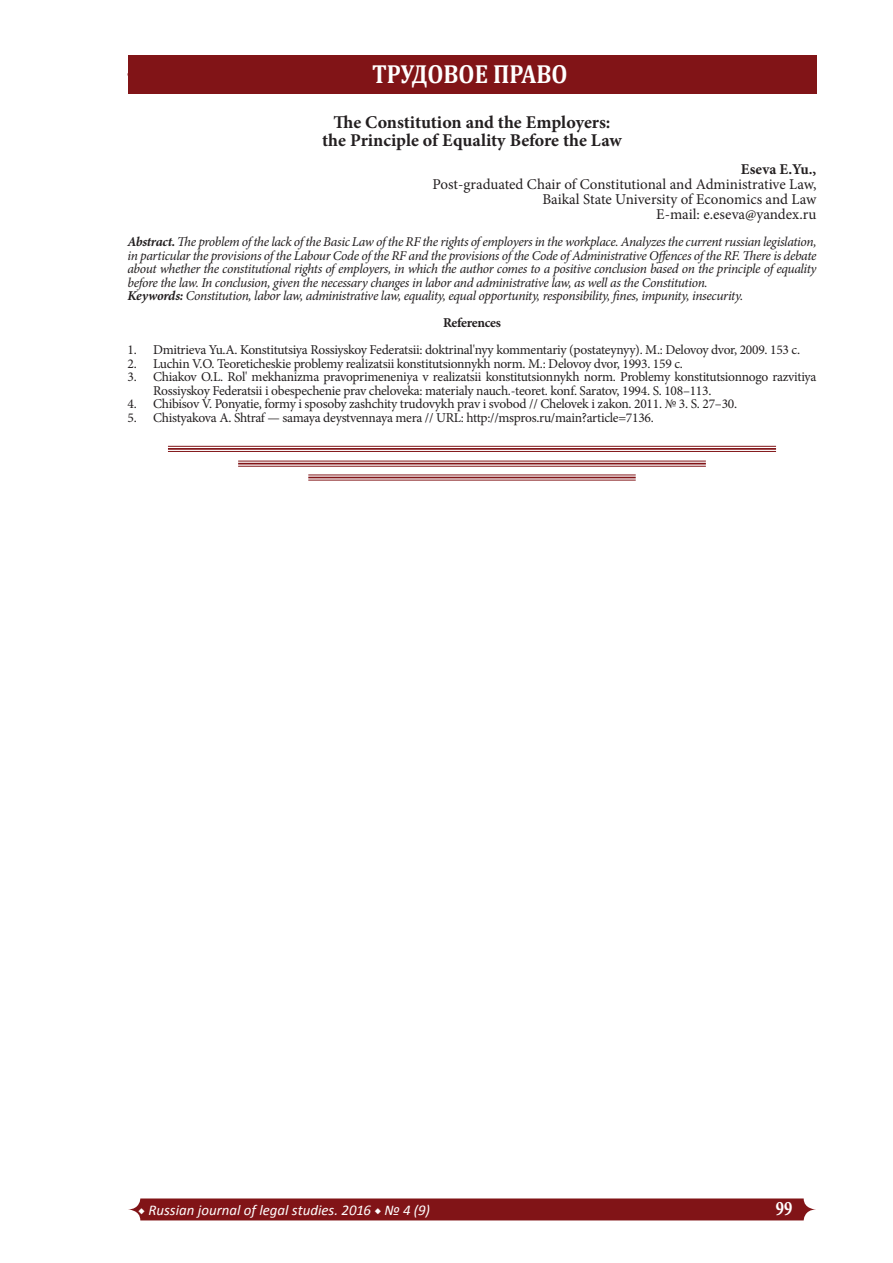
<style>
.page{position:relative;width:893px;height:1263px;background:#fff}
.page>*{position:absolute;margin:0;border:0;box-sizing:border-box;transform-origin:0 0}
.t1{font:700 26.25px "Cambria";color:#fff;scale:.88 1}
.t2{font:700 20.7px "Minion Pro";color:#fff;scale:.8 1}
.t3{font:700 18px/18px "Minion Pro";letter-spacing:-.005em;color:#231f20;text-align:center}
.t4{font:15px/15px "Minion Pro";color:#231f20;text-align:right}
.t5{font:700 15px "Minion Pro";letter-spacing:.01em;color:#231f20}
.t6{font:italic 14.85px "Calibri";color:#fff}
.t7{font:13.5px/13.5px "Minion Pro";letter-spacing:-.02em;color:#231f20}
.t8{font:italic 13.5px/13.5px "Minion Pro";letter-spacing:-.03em;color:#231f20;text-align:justify}
.t9{font:700 13.5px "Minion Pro";letter-spacing:-.025em;color:#231f20}
.s1{font-weight:700}
.s2{font-family:"Minion Pro";font-weight:700;font-style:normal}
</style>
<div class="page">
<svg style="left:128px;top:1198px;width:688px;height:22px;background:#871f22"></svg>
<div style="left:128px;top:55px;width:688px;height:39px;background:#811417"></div>
<hr style="left:168px;top:451px;width:608px;height:1px;background:#811417">
<hr style="left:168px;top:448px;width:608px;height:2px;background:#811417">
<hr style="left:168px;top:446px;width:608px;height:1px;background:#811417">
<hr style="left:238px;top:466px;width:468px;height:1px;background:#811417">
<hr style="left:238px;top:463px;width:468px;height:1px;background:#811417">
<hr style="left:238px;top:461px;width:468px;height:1px;background:#811417">
<hr style="left:308px;top:480px;width:328px;height:1px;background:#811417">
<hr style="left:308px;top:477px;width:328px;height:1px;background:#811417">
<hr style="left:308px;top:474px;width:328px;height:1px;background:#811417">
<h1 class="t1" style="left:372px;top:55px;width:224px">ТРУДОВОЕ ПРАВО</h1>
<p class="t3" style="left:322px;top:113px;width:301px">The Constitution and the Employers: the Principle of Equality Before the Law</p>
<p class="t5" style="left:741px;top:159px;width:77px">Eseva E.Yu.,</p>
<p class="t4" style="left:432px;top:177px;width:385px">Post-graduated Chair of Constitutional and Administrative Law,<br>Baikal State University of Economics and Law</p>
<p class="t4" style="left:656px;top:207px;width:162px">E-mail: e.eseva@yandex.ru</p>
<p class="t8" style="left:128px;top:235px;width:690px"><span class="s1">Abstract.</span> The problem of the lack of the Basic Law of the RF the rights of employers in the workplace. Analyzes the current russian legislation, in particular the provisions of the Labour Code of the RF and the provisions of the Code of Administrative Offences of the RF. There is debate about whether the constitutional rights of employers, in which the author comes to a positive conclusion based on the principle of equality before the law. In conclusion, given the necessary changes in labor and administrative law, as well as the Constitution.</p>
<p class="t8" style="left:128px;top:289px;width:617px"><span class="s1">Keywords:</span> Constitution, labor law, administrative law, equality, equal opportunity, responsibility, fines, impunity, insecurity.</p>
<p class="t9" style="left:443px;top:313px;width:59px">References</p>
<p class="t7" style="left:128px;top:343px;width:674px">1. Dmitrieva Yu.A. Konstitutsiya Rossiyskoy Federatsii: doktrinal'nyy kommentariy (postateynyy). M.: Delovoy dvor, 2009. 153 c.</p>
<p class="t7" style="left:128px;top:357px;width:557px">2. Luchin V.O. Teoreticheskie problemy realizatsii konstitutsionnykh norm. M.: Delovoy dvor, 1993. 159 c.</p>
<p class="t7" style="left:153px;top:370px;width:665px;text-indent:-26px">3. Chiakov O.L. Rol' mekhanizma pravoprimeneniya v realizatsii konstitutsionnykh norm. Problemy konstitutsionnogo razvitiya<br>Rossiyskoy Federatsii i obespechenie prav cheloveka: materialy nauch.-teoret. konf. Saratov, 1994. S. 108–113.</p>
<p class="t7" style="left:128px;top:397px;width:611px">4. Chibisov V. Ponyatie, formy i sposoby zashchity trudovykh prav i svobod // Chelovek i zakon. 2011. № 3. S. 27–30.</p>
<p class="t7" style="left:128px;top:411px;width:528px">5. Chistyakova A. Shtraf — samaya deystvennaya mera // URL: http://mspros.ru/main?article=7136.</p>
<p class="t6" style="left:138px;top:1200px;width:293px"><span class="s2">◆</span> Russian journal of legal studies. 2016 <span class="s2">◆</span> № 4 (9)</p>
<h2 class="t2" style="left:776px;top:1194px;width:22px">99</h2>
</div>
